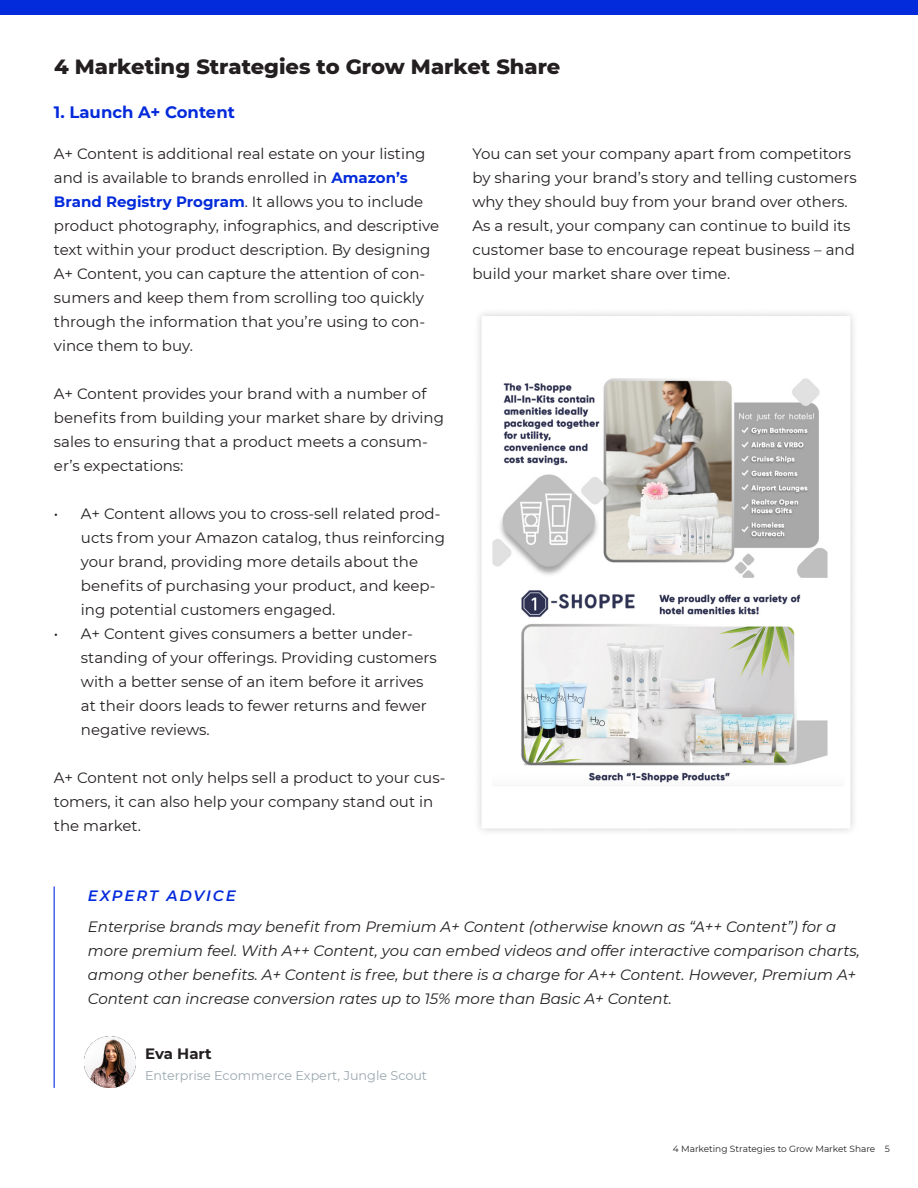
<style>
.page{position:relative;width:918px;height:1188px;background:#fff}
.page>*{position:absolute;margin:0;border:0;box-sizing:border-box;transform-origin:0 0}
.t1{font:800 21px "Montserrat";color:#231f20}
.t2{font:700 16.5px "Montserrat";color:#042bdb}
.t3{font:15px/24px "Montserrat";color:#231f20}
.t4{font:italic 15px/24px "Montserrat";color:#231f20}
.t5{font:italic 600 15px "Montserrat";letter-spacing:.12em;color:#042bdb}
.t6{font:700 15px "Montserrat";color:#231f20}
.t7{font:12.75px "Montserrat";color:#9aa8ae}
.t8{font:9px "Montserrat";color:#231f20}
.s1{font-weight:700;color:#042bdb}
</style>
<div class="page">
<hr style="left:53px;top:886px;width:2px;height:202px;background:#4563ec">
<img style="left:84px;top:1036px;width:52px;height:52px">
<div style="left:0;top:0;width:918px;height:15px;background:#042bdb"></div>
<img style="left:478px;top:313px;width:376px;height:519px">
<p class="t1" style="left:54px;top:51px;width:508px">4 Marketing Strategies to Grow Market Share</p>
<p class="t2" style="left:54px;top:100px;width:182px">1. Launch A+ Content</p>
<p class="t3" style="left:54px;top:141px;width:387px">A+ Content is additional real estate on your listing and is available to brands enrolled in <span class="s1">Amazon’s Brand Registry Program</span>. It allows you to include product photography, infographics, and descriptive text within your product description. By designing A+ Content, you can capture the attention of con&shy;sumers and keep them from scrolling too quickly through the information that you’re using to con&shy;vince them to buy.</p>
<p class="t3" style="left:54px;top:381px;width:392px">A+ Content provides your brand with a number of benefits from building your market share by driving sales to ensuring that a product meets a consum&shy;er’s expectations:</p>
<p class="t3" style="left:81px;top:501px;width:366px;text-indent:-27px">• A+ Content allows you to cross-sell related prod&shy;ucts from your Amazon catalog, thus reinforcing your brand, providing more details about the benefits of purchasing your product, and keep&shy;ing potential customers engaged.</p>
<p class="t3" style="left:81px;top:621px;width:357px;text-indent:-27px">• A+ Content gives consumers a better under&shy;standing of your offerings. Providing customers with a better sense of an item before it arrives at their doors leads to fewer returns and fewer negative reviews.</p>
<p class="t3" style="left:54px;top:765px;width:393px">A+ Content not only helps sell a product to your cus&shy;tomers, it can also help your company stand out in the market.</p>
<p class="t3" style="left:472px;top:141px;width:386px">You can set your company apart from competitors by sharing your brand’s story and telling customers why they should buy from your brand over others.<br>As a result, your company can continue to build its customer base to encourage repeat business – and build your market share over time.</p>
<p class="t5" style="left:88px;top:885px;width:149px">EXPERT ADVICE</p>
<p class="t4" style="left:88px;top:914px;width:774px">Enterprise brands may benefit from Premium A+ Content (otherwise known as “A++ Content”) for a more premium feel. With A++ Content, you can embed videos and offer interactive comparison charts, among other benefits. A+ Content is free, but there is a charge for A++ Content. However, Premium A+ Content can increase conversion rates up to 15% more than Basic A+ Content.</p>
<p class="t6" style="left:145px;top:1043px;width:68px">Eva Hart</p>
<p class="t7" style="left:145px;top:1066px;width:284px">Enterprise Ecommerce Expert, Jungle Scout</p>
<p class="t8" style="left:673px;top:1143px;width:219px">4 Marketing Strategies to Grow Market Share 5</p>
</div>
